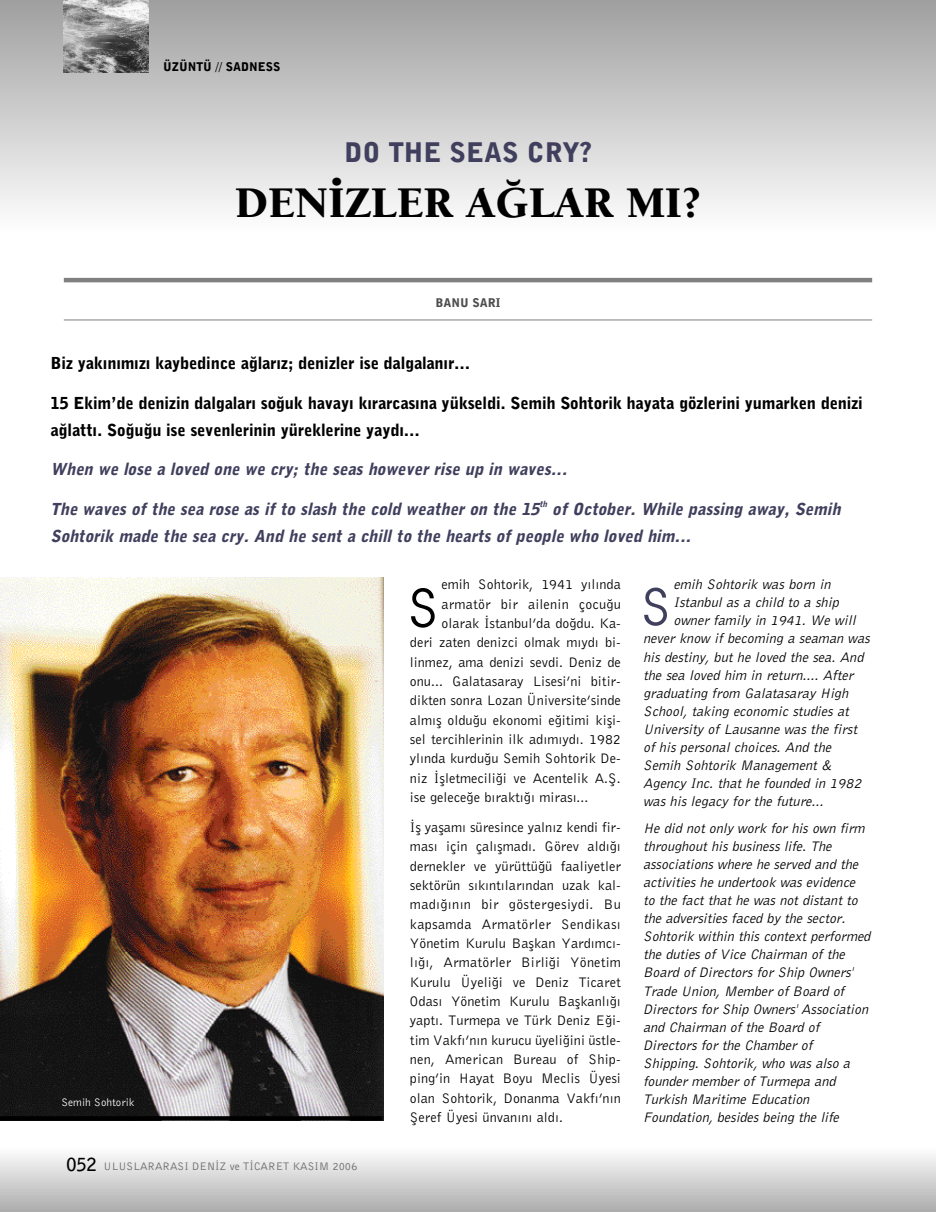
<style>
.page{position:relative;width:936px;height:1212px;background:#fff}
.page>*{position:absolute;margin:0;border:0;box-sizing:border-box;transform-origin:0 0}
.t1{font:51.9px "Avant Gar Turk";color:#000}
.t2{font:50.1px "Avant Gar Turk";color:#403f5d}
.t3{font:45px "Berkeley T Black";color:#000}
.t4{font:27px "Bell Gothic BT Black Ti";color:#403f5d}
.t5{font:16.5px/27px "Bell Gothic BT Black Elekt Italic Ti";color:#403f5d}
.t6{font:16.5px/27px "Bell Gothic BT Black Ti";letter-spacing:-.01em;color:#000}
.t7{font:14.25px/18.1px "Bell Gothic BT Elek Italic Ti";letter-spacing:-.005em;color:#000}
.t8{font:14.25px/19.4px "Bell Gothic BT Roman Ti";color:#000;text-align:justify}
.t9{font:12px "Bell Gothic BT Black Ti";color:#000}
.t10{font:12px "Bell Gothic BT Black Ti";color:#4d4d4d}
.t11{font:11.25px "Bell Gothic BT Roman Ti";color:#666}
.t12{font:11.25px "Bell Gothic BT Roman Ti";color:#fff}
.t13{font:8.25px "Bell Gothic BT Black Elekt Italic Ti";color:#403f5d}
.s1{font-family:"Bell Gothic BT Bold Ti";font-size:18px;color:#000}
</style>
<div class="page">
<div style="left:0;top:0;width:935px;height:12px;background:#a1a1a1"></div>
<div style="left:0;top:10px;width:935px;height:12px;background:#a5a5a5"></div>
<div style="left:0;top:20px;width:935px;height:12px;background:#a9a9a9"></div>
<div style="left:0;top:29px;width:935px;height:12px;background:#adadad"></div>
<div style="left:0;top:39px;width:935px;height:12px;background:#b1b1b1"></div>
<div style="left:0;top:49px;width:935px;height:12px;background:#b5b5b5"></div>
<div style="left:0;top:58px;width:935px;height:13px;background:#b9b9b9"></div>
<div style="left:0;top:68px;width:935px;height:12px;background:#bdbdbd"></div>
<div style="left:0;top:78px;width:935px;height:12px;background:#c1c1c1"></div>
<div style="left:0;top:88px;width:935px;height:12px;background:#c5c5c5"></div>
<div style="left:0;top:97px;width:935px;height:12px;background:#c9c9c9"></div>
<div style="left:0;top:107px;width:935px;height:12px;background:#cdcdcd"></div>
<div style="left:0;top:117px;width:935px;height:12px;background:#d1d1d1"></div>
<div style="left:0;top:126px;width:935px;height:12px;background:#d5d5d5"></div>
<div style="left:0;top:136px;width:935px;height:12px;background:#d9d9d9"></div>
<div style="left:0;top:146px;width:935px;height:12px;background:#ddd"></div>
<div style="left:0;top:155px;width:935px;height:12px;background:#e1e1e1"></div>
<div style="left:0;top:165px;width:935px;height:12px;background:#e5e5e5"></div>
<div style="left:0;top:175px;width:935px;height:12px;background:#e9e9e9"></div>
<div style="left:0;top:184px;width:935px;height:13px;background:#ededed"></div>
<div style="left:0;top:194px;width:935px;height:12px;background:#f1f1f1"></div>
<div style="left:0;top:204px;width:935px;height:12px;background:#f5f5f5"></div>
<div style="left:0;top:214px;width:935px;height:12px;background:#f9f9f9"></div>
<div style="left:0;top:223px;width:935px;height:11px;background:#fdfdfd"></div>
<div style="left:0;top:1205px;width:935px;height:7px;background:#afafaf"></div>
<div style="left:0;top:1202px;width:935px;height:7px;background:#b3b3b3"></div>
<div style="left:0;top:1199px;width:935px;height:7px;background:#b7b7b7"></div>
<div style="left:0;top:1196px;width:935px;height:7px;background:#bbb"></div>
<div style="left:0;top:1193px;width:935px;height:7px;background:#bfbfbf"></div>
<div style="left:0;top:1190px;width:935px;height:7px;background:#c3c3c3"></div>
<div style="left:0;top:1187px;width:935px;height:7px;background:#c7c7c7"></div>
<div style="left:0;top:1183px;width:935px;height:7px;background:#ccc"></div>
<div style="left:0;top:1180px;width:935px;height:7px;background:#d0d0d0"></div>
<div style="left:0;top:1176px;width:935px;height:7px;background:#d5d5d5"></div>
<div style="left:0;top:1173px;width:935px;height:7px;background:#d9d9d9"></div>
<div style="left:0;top:1170px;width:935px;height:7px;background:#ddd"></div>
<div style="left:0;top:1166px;width:935px;height:7px;background:#e2e2e2"></div>
<div style="left:0;top:1163px;width:935px;height:7px;background:#e6e6e6"></div>
<div style="left:0;top:1159px;width:935px;height:7px;background:#ebebeb"></div>
<div style="left:0;top:1156px;width:935px;height:7px;background:#efefef"></div>
<div style="left:0;top:1153px;width:935px;height:7px;background:#f3f3f3"></div>
<div style="left:0;top:1149px;width:935px;height:7px;background:#f8f8f8"></div>
<div style="left:0;top:1148px;width:935px;height:5px;background:#fcfcfc"></div>
<img style="left:64px;top:0;width:85px;height:72px">
<hr style="left:64px;top:278px;width:808px;height:4px;background:#808080">
<hr style="left:64px;top:320px;width:808px;height:1px;background:#808080">
<img style="left:0;top:577px;width:383px;height:544px">
<div style="left:0;top:1116px;width:382px;height:5px;background:#000"></div>
<p class="t9" style="left:163px;top:59px;width:119px">ÜZÜNTÜ // SADNESS</p>
<h3 class="t4" style="left:344px;top:135px;width:248px">DO THE SEAS CRY?</h3>
<h3 class="t3" style="left:235px;top:169px;width:467px">DEN‹ZLER A⁄LAR MI?</h3>
<p class="t10" style="left:435px;top:295px;width:66px">BANU SARI</p>
<p class="t6" style="left:51px;top:349px;width:421px">Biz yak›n›m›z› kaybedince a¤lar›z; denizler ise dalgalan›r...</p>
<p class="t6" style="left:51px;top:389px;width:813px">15 Ekim’de denizin dalgalar› so¤uk havay› k›rarcas›na yükseldi. Semih Sohtorik hayata gözlerini yumarken denizi a¤latt›. So¤u¤u ise sevenlerinin yüreklerine yayd›...</p>
<p class="t5" style="left:51px;top:456px;width:518px">When we lose a loved one we cry; the seas however rise up in waves...</p>
<p class="t5" style="left:51px;top:495px;width:490px">The waves of the sea rose as if to slash the cold weather on the 15</p>
<p class="t13" style="left:539px;top:499px;width:9px">th</p>
<p class="t5" style="left:51px;top:495px;width:791px;text-indent:501px">of October. While passing away, Semih<br>Sohtorik made the sea cry. And he sent a chill to the hearts of people who loved him...</p>
<p class="t12" style="left:61px;top:1095px;width:75px">Semih Sohtorik</p>
<p class="t11" style="left:67px;top:1159px;width:292px"><span class="s1">052</span> ULUSLARARASI DEN‹Z ve T‹CARET KASIM 2006</p>
<p class="t8" style="left:441px;top:574px;width:181px">emih Sohtorik, 1941 y›l›nda</p>
<p class="t8" style="left:441px;top:594px;width:181px">armatör bir ailenin çocu¤u</p>
<p class="t8" style="left:441px;top:613px;width:181px">olarak ‹stanbul’da do¤du. Ka-</p>
<p class="t8" style="left:410px;top:632px;width:212px">deri zaten denizci olmak m›yd› bi-</p>
<p class="t8" style="left:410px;top:652px;width:212px">linmez, ama denizi sevdi. Deniz de</p>
<p class="t8" style="left:410px;top:671px;width:212px">onu... Galatasaray Lisesi’ni bitir-</p>
<p class="t8" style="left:410px;top:690px;width:212px">dikten sonra Lozan Üniversite’sinde</p>
<p class="t8" style="left:410px;top:710px;width:212px">alm›fl oldu¤u ekonomi e¤itimi kifli-</p>
<p class="t8" style="left:410px;top:729px;width:212px">sel tercihlerinin ilk ad›m›yd›. 1982</p>
<p class="t8" style="left:410px;top:748px;width:212px">yl›nda kurdu¤u Semih Sohtorik De-</p>
<p class="t8" style="left:410px;top:768px;width:212px">niz ‹flletmecili¤i ve Acentelik A.fi.</p>
<p class="t8" style="left:410px;top:787px;width:180px">ise gelece¤e b›rakt›¤› miras›...</p>
<p class="t8" style="left:410px;top:817px;width:212px">‹fl yaflam› süresince yaln›z kendi fir&shy;mas› için çal›flmad›. Görev ald›¤› dernekler ve yürüttü¤ü faaliyetler sektörün s›k›nt›lar›ndan uzak kal&shy;mad›¤›n›n bir göstergesiydi. Bu kapsamda Armatörler Sendikas› Yönetim Kurulu Baflkan Yard›mc›- l›¤›, Armatörler Birli¤i Yönetim Kurulu Üyeli¤i ve Deniz Ticaret Odas› Yönetim Kurulu Baflkanl›¤› yapt›. Turmepa ve Türk Deniz E¤i&shy;tim Vakf›’n›n kurucu üyeli¤ini üstle&shy;nen, American Bureau of Ship&shy;ping’in Hayat Boyu Meclis Üyesi olan Sohtorik, Donanma Vakf›’n›n fieref Üyesi ünvan›n› ald›.</p>
<h1 class="t1" style="left:410px;top:576px;width:27px">S</h1>
<p class="t7" style="left:673px;top:575px;width:158px">emih Sohtorik was born in</p>
<p class="t7" style="left:673px;top:593px;width:167px">Istanbul as a child to a ship</p>
<p class="t7" style="left:673px;top:611px;width:184px">owner family in 1941. We will</p>
<p class="t7" style="left:643px;top:629px;width:228px">never know if becoming a seaman was</p>
<p class="t7" style="left:643px;top:647px;width:222px">his destiny, but he loved the sea. And</p>
<p class="t7" style="left:643px;top:665px;width:212px">the sea loved him in return.... After</p>
<p class="t7" style="left:643px;top:683px;width:207px">graduating from Galatasaray High</p>
<p class="t7" style="left:643px;top:701px;width:207px">School, taking economic studies at</p>
<p class="t7" style="left:643px;top:720px;width:215px">University of Lausanne was the first</p>
<p class="t7" style="left:643px;top:738px;width:189px">of his personal choices. And the</p>
<p class="t7" style="left:643px;top:756px;width:190px">Semih Sohtorik Management &amp;</p>
<p class="t7" style="left:643px;top:774px;width:220px">Agency Inc. that he founded in 1982</p>
<p class="t7" style="left:643px;top:792px;width:182px">was his legacy for the future...</p>
<p class="t7" style="left:643px;top:818px;width:229px">He did not only work for his own firm throughout his business life. The associations where he served and the activities he undertook was evidence to the fact that he was not distant to the adversities faced by the sector.<br>Sohtorik within this context performed the duties of Vice Chairman of the Board of Directors for Ship Owners' Trade Union, Member of Board of Directors for Ship Owners' Association and Chairman of the Board of Directors for the Chamber of Shipping. Sohtorik, who was also a founder member of Turmepa and Turkish Maritime Education Foundation, besides being the life</p>
<h2 class="t2" style="left:643px;top:576px;width:26px">S</h2>
</div>
